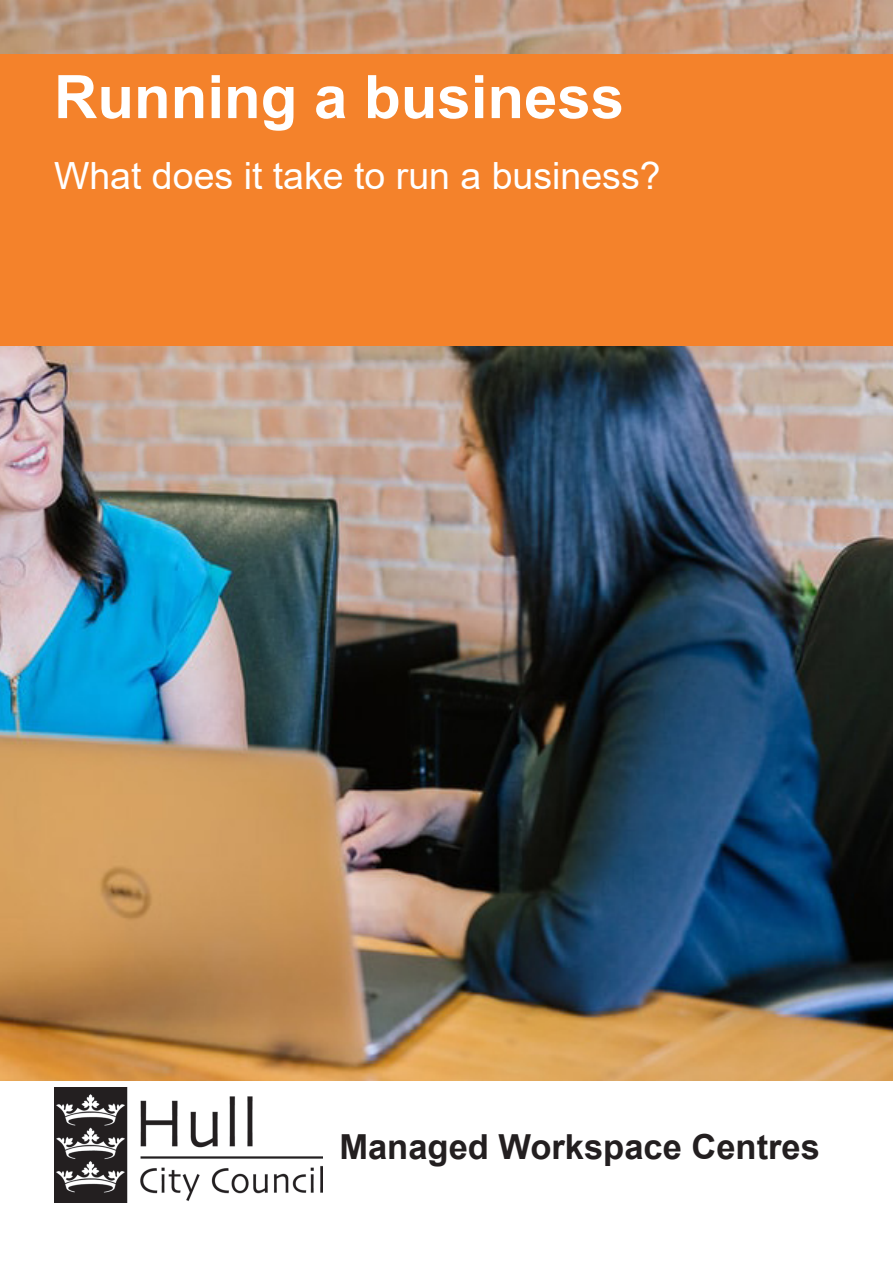
<style>
.page{position:relative;width:893px;height:1263px;background:#fff}
.page>*{position:absolute;margin:0;border:0;box-sizing:border-box;transform-origin:0 0}
.t1{font:700 60px "Arial";color:#fff}
.t2{font:37.5px "Arial";color:#fff}
.t3{font:700 34.5px "Arial";color:#231f20}
</style>
<div class="page">
<img style="left:0;top:0;width:893px;height:1081px">
<img style="left:54px;top:1087px;width:269px;height:115px">
<div style="left:0;top:54px;width:893px;height:292px;background:#f4822b"></div>
<h1 class="t1" style="left:54px;top:55px;width:572px">Running a business</h1>
<p class="t2" style="left:54px;top:150px;width:608px">What does it take to run a business?</p>
<p class="t3" style="left:339px;top:1123px;width:482px">Managed Workspace Centres</p>
</div>
